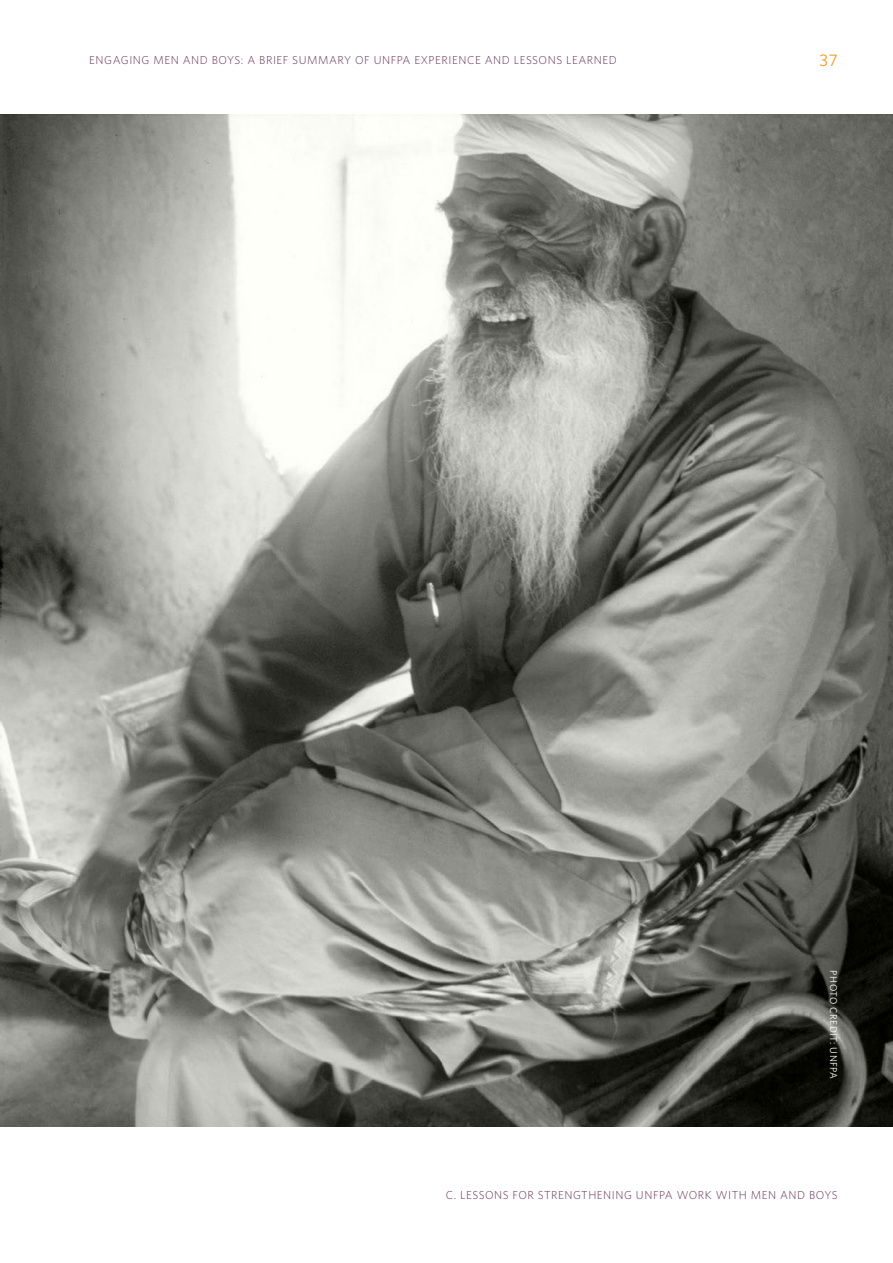
<style>
.page{position:relative;width:893px;height:1263px;background:#fff}
.page>*{position:absolute;margin:0;border:0;box-sizing:border-box;transform-origin:0 0}
.t1{font:15px "UNFPA Text";color:#f7941e}
.t2{font:300 10.5px "UNFPA";letter-spacing:.05em;color:#632d4f}
.t3{font:9px "UNFPA Text";color:#fff}
</style>
<div class="page">
<img style="left:0;top:115px;width:893px;height:1012px">
<p class="t2" style="left:89px;top:53px;width:293px">ENGAGING MEN AND BOYS: A BRIEF SUMMARY OF UNF</p>
<p class="t2" style="left:397px;top:53px;width:222px">PA EXPERIENCE AND LESSONS LEARNED</p>
<h1 class="t1" style="left:820px;top:50px;width:20px">37</h1>
<p class="t3" style="left:839px;top:970px;width:109px;rotate:90deg">Photo credit: unfpa</p>
<p class="t2" style="left:446px;top:1189px;width:28px">C. LESSONS</p>
<p class="t2" style="left:513px;top:1189px;width:8px">FOR</p>
<p class="t2" style="left:538px;top:1189px;width:9px">STRENGTHENING</p>
<p class="t2" style="left:636px;top:1189px;width:51px">UNFPA WORK</p>
<p class="t2" style="left:716px;top:1189px;width:9px">WITH</p>
<p class="t2" style="left:751px;top:1189px;width:9px">MEN</p>
<p class="t2" style="left:780px;top:1189px;width:9px">AND</p>
<p class="t2" style="left:809px;top:1189px;width:8px">BOYS</p>
</div>
